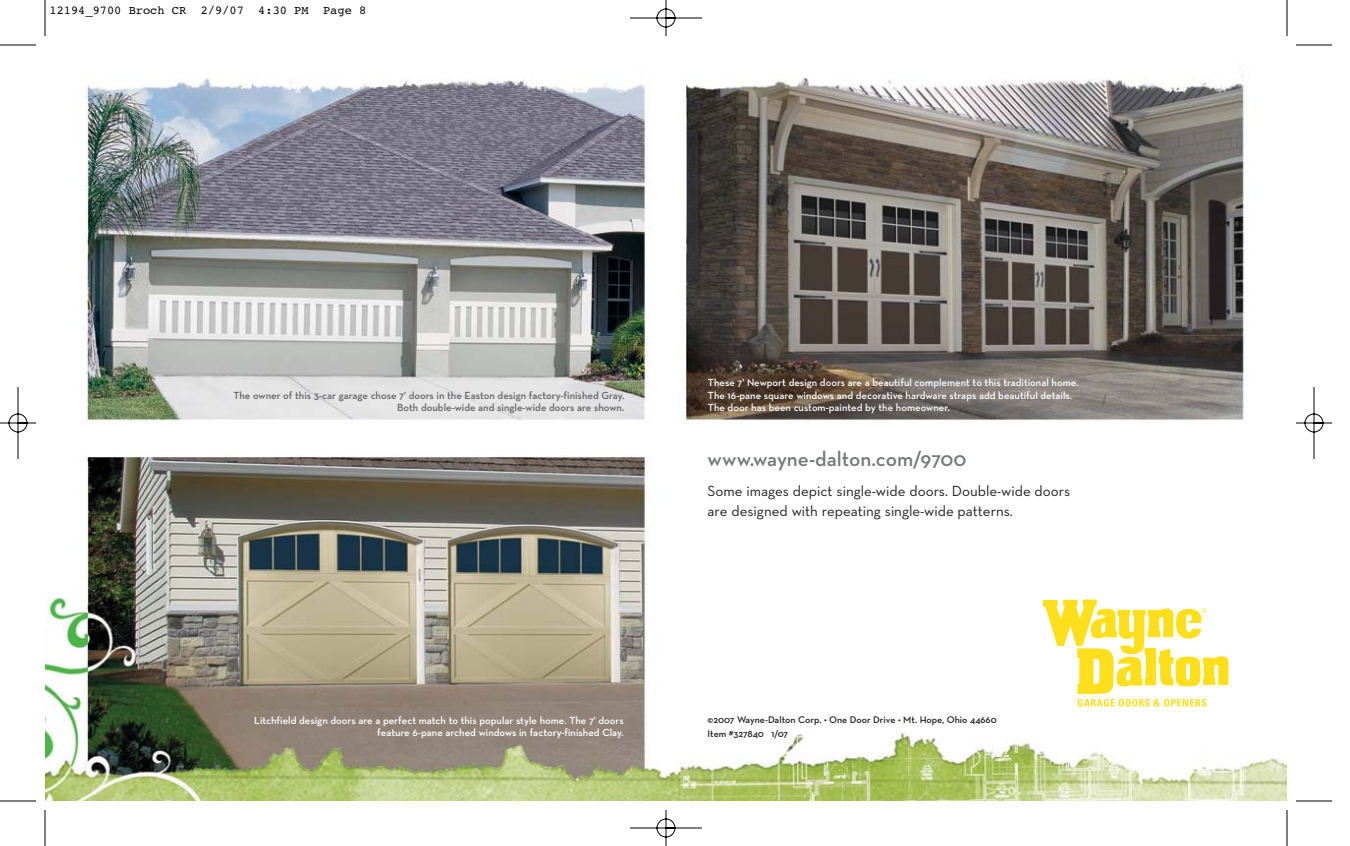
<style>
.page{position:relative;width:1350px;height:846px;background:#fff}
.page>*{position:absolute;margin:0;border:0;box-sizing:border-box;transform-origin:0 0}
.t1{font:600 21px "Neutra Text";color:#76787a}
.t2{font:15px/19.5px "Neutra Text";color:#231f20}
.t3{font:12px "Courier";color:#000}
.t4{font:600 10.5px/12.6px "Neutra Text";color:#fff;text-align:right}
.t5{font:600 10.5px/12.6px "Neutra Text";color:#636466;text-align:right}
.t6{font:600 9.9px/14.1px "Neutra Text";color:#231f20}
</style>
<div class="page">
<img style="left:0;top:0;width:1332px;height:846px">
<p class="t3" style="left:50px;top:6px;width:318px">12194_9700 Broch CR 2/9/07 4:30 PM Page 8</p>
<p class="t5" style="left:233px;top:390px;width:393px">The owner of this 3-car garage chose 7' doors in the Easton design factory-finished Gray.<br>Both double-wide and single-wide doors are shown.</p>
<p class="t4" style="left:254px;top:715px;width:371px">Litchfield design doors are a perfect match to this popular style home. The 7' doors feature 6-pane arched windows in factory-finished Clay.</p>
<p class="t4" style="left:708px;top:377px;width:372px;text-align:left">These 7' Newport design doors are a beautiful complement to this traditional home.<br>The 16-pane square windows and decorative hardware straps add beautiful details.<br>The door has been custom-painted by the homeowner.</p>
<h1 class="t1" style="left:708px;top:451px;width:260px">www.wayne-dalton.com/9700</h1>
<h2 class="t2" style="left:708px;top:483px;width:364px">Some images depict single-wide doors. Double-wide doors are designed with repeating single-wide patterns.</h2>
<p class="t6" style="left:708px;top:713px;width:291px">©2007 Wayne-Dalton Corp. • One Door Drive • Mt. Hope, Ohio 44660<br>Item #327840 1/07</p>
</div>
